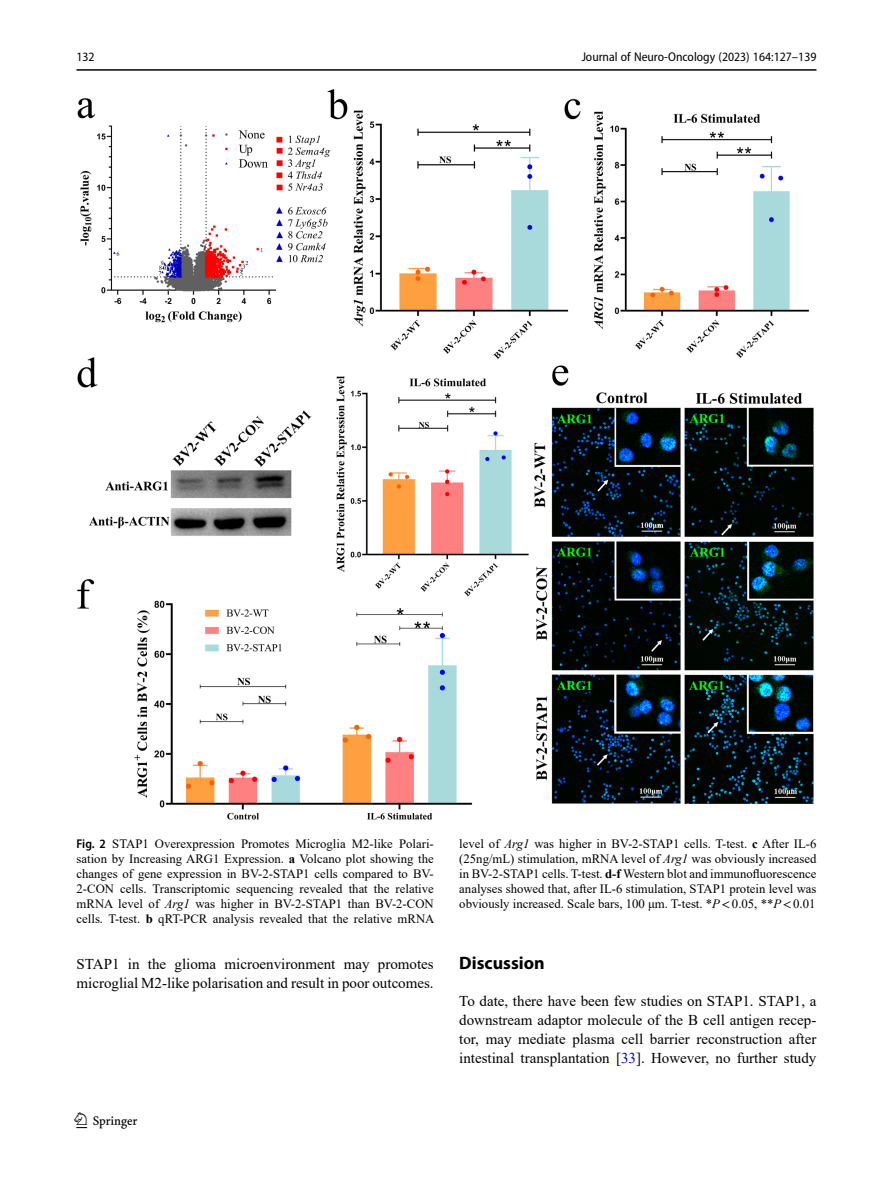
<style>
.page{position:relative;width:893px;height:1187px;background:#fff}
.page>*{position:absolute;margin:0;border:0;box-sizing:border-box;transform-origin:0 0}
.t1{font:22.5px "Springnew";color:#000}
.Head_1{font:700 18px "Myriad Pro";color:#000}
.Body_Text{font:15px/18.8px "Times New Roman";color:#000;text-align:justify}
.Figure_Caption{font:12.75px/15px "Times New Roman";color:#000;text-align:justify}
.t2{font:semi-condensed 12.75px "Myriad Pro";color:#000}
.s1{font-family:"Myriad Pro";font-weight:600;font-stretch:semi-condensed}
.s2{font-weight:700}
.s3{font-style:italic}
.s4{font-family:"STIX"}
.s5{color:#00f}
</style>
<div class="page">
<hr style="left:77px;top:69px;width:739px;height:2px;background:#000">
<img style="left:77px;top:89px;width:737px;height:731px">
<p class="t2" style="left:77px;top:49px;width:20px">132</p>
<p class="t2" style="left:582px;top:49px;width:236px">Journal of Neuro-Oncology (2023) 164:127–139</p>
<p class="Figure_Caption" style="left:77px;top:836px;width:359px"><span class="s1">Fig. 2</span> STAP1 Overexpression Promotes Microglia M2-like Polari&shy;sation by Increasing ARG1 Expression. <span class="s2">a</span> Volcano plot showing the changes of gene expression in BV-2-STAP1 cells compared to BV-2-CON cells. Transcriptomic sequencing revealed that the relative mRNA level of <span class="s3">Arg1</span> was higher in BV-2-STAP1 than BV-2-CON cells. T-test. <span class="s2">b</span> qRT-PCR analysis revealed that the relative mRNA</p>
<p class="Figure_Caption" style="left:459px;top:836px;width:359px">level of <span class="s3">Arg1</span> was higher in BV-2-STAP1 cells. T-test. <span class="s2">c</span> After IL-6 (25ng/mL) stimulation, mRNA level of <span class="s3">Arg1</span> was obviously increased in BV-2-STAP1 cells. T-test. <span class="s2">d-f</span> Western blot and immunofluorescence analyses showed that, after IL-6 stimulation, STAP1 protein level was obviously increased. Scale bars, 100 μm. T-test. *<span class="s3">P</span><span class="s4">&lt;</span>0.05, **<span class="s3">P</span><span class="s4">&lt;</span>0.01</p>
<p class="Body_Text" style="left:77px;top:953px;width:359px">STAP1 in the glioma microenvironment may promotes microglial M2-like polarisation and result in poor outcomes.</p>
<h1 class="t1" style="left:77px;top:1107px;width:63px">1 3</h1>
<p class="Head_1" style="left:459px;top:950px;width:87px">Discussion</p>
<p class="Body_Text" style="left:459px;top:991px;width:359px">To date, there have been few studies on STAP1. STAP1, a downstream adaptor molecule of the B cell antigen recep&shy;tor, may mediate plasma cell barrier reconstruction after intestinal transplantation [<span class="s5">33</span>]. However, no further study</p>
</div>
